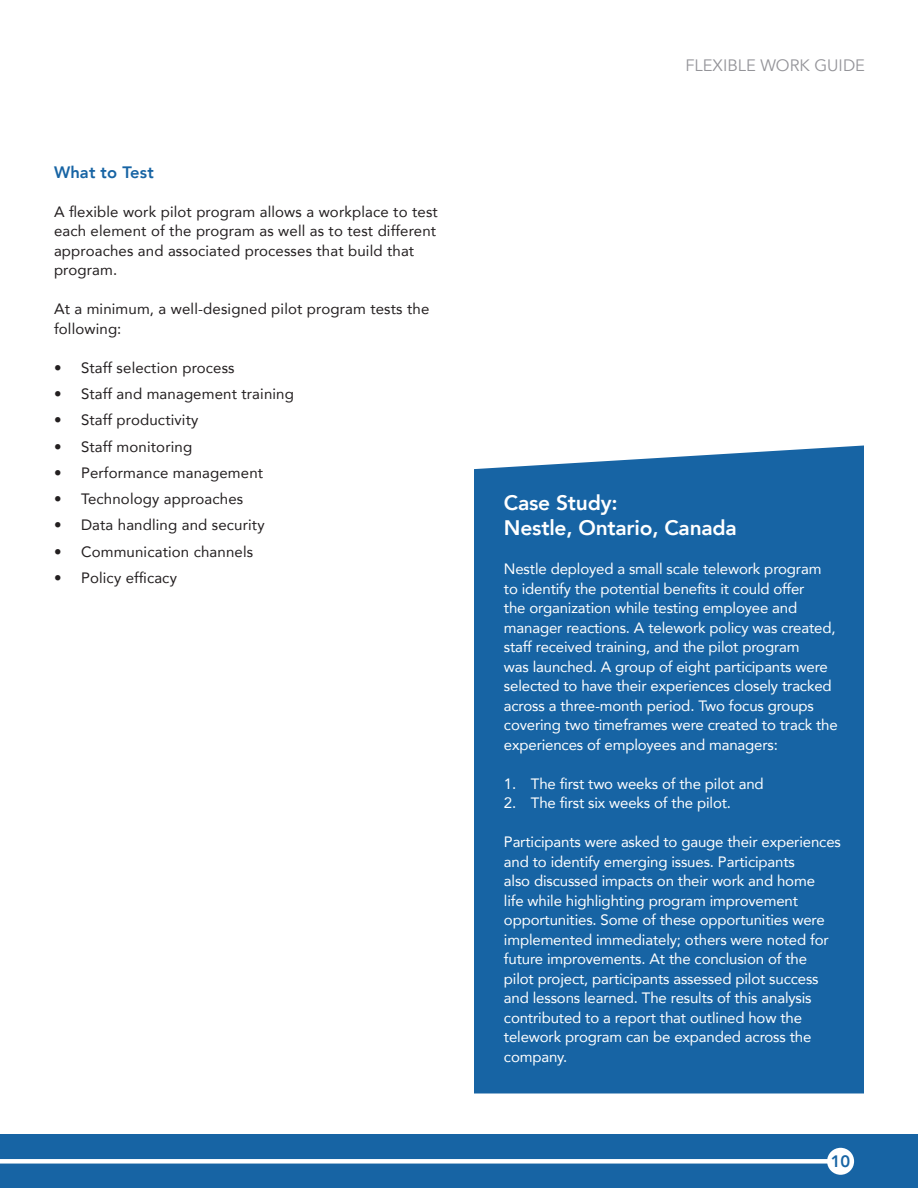
<style>
.page{position:relative;width:918px;height:1188px;background:#fff}
.page>*{position:absolute;margin:0;border:0;box-sizing:border-box;transform-origin:0 0}
.t1{font:800 21px/25.2px "Avenir";letter-spacing:-.01em;color:#fff}
.t2{font:16.5px "Avenir";color:#949499}
.t3{font:800 16.5px "Avenir";letter-spacing:.01em;color:#1764a4}
.t4{font:15px/19.5px "Avenir";letter-spacing:-.01em;color:#fff}
.t5{font:15px/19.5px "Avenir";letter-spacing:.01em;color:#231f20}
</style>
<div class="page">
<div style="left:0;top:1134px;width:918px;height:54px;background:#1764a4"></div>
<div style="left:0;top:1159px;width:830px;height:5px;background:#fff"></div>
<div style="left:827px;top:1148px;width:27px;height:27px;background:#fff;border-radius:50%"></div>
<div style="left:474px;top:445px;width:390px;height:648px;background:#1764a4"></div>
<p class="t3" style="left:54px;top:159px;width:101px">What to Test</p>
<p class="t5" style="left:54px;top:201px;width:385px">A flexible work pilot program allows a workplace to test each element of the program as well as to test different approaches and associated processes that build that program.</p>
<p class="t5" style="left:54px;top:299px;width:377px">At a minimum, a well-designed pilot program tests the following:</p>
<p class="t5" style="left:54px;top:357px;width:182px">• Staff selection process</p>
<p class="t5" style="left:54px;top:384px;width:241px">• Staff and management training</p>
<p class="t5" style="left:54px;top:410px;width:146px">• Staff productivity</p>
<p class="t5" style="left:54px;top:436px;width:140px">• Staff monitoring</p>
<p class="t5" style="left:54px;top:462px;width:211px">• Performance management</p>
<p class="t5" style="left:54px;top:489px;width:191px">• Technology approaches</p>
<p class="t5" style="left:54px;top:515px;width:212px">• Data handling and security</p>
<p class="t5" style="left:54px;top:541px;width:201px">• Communication channels</p>
<p class="t5" style="left:54px;top:567px;width:124px">• Policy efficacy</p>
<p class="t2" style="left:685px;top:55px;width:181px">FLEXIBLE WORK GUIDE</p>
<p class="t1" style="left:504px;top:490px;width:234px">Case Study:<br>Nestle, Ontario, Canada</p>
<p class="t4" style="left:504px;top:559px;width:335px">Nestle deployed a small scale telework program to identify the potential benefits it could offer<br>the organization while testing employee and manager reactions. A telework policy was created, staff received training, and the pilot program<br>was launched. A group of eight participants were selected to have their experiences closely tracked across a three-month period. Two focus groups covering two timeframes were created to track the experiences of employees and managers:</p>
<p class="t4" style="left:504px;top:773px;width:261px">1. The first two weeks of the pilot and</p>
<p class="t4" style="left:504px;top:793px;width:229px">2. The first six weeks of the pilot.</p>
<p class="t4" style="left:504px;top:832px;width:339px">Participants were asked to gauge their experiences and to identify emerging issues. Participants<br>also discussed impacts on their work and home<br>life while highlighting program improvement opportunities. Some of these opportunities were implemented immediately; others were noted for future improvements. At the conclusion of the<br>pilot project, participants assessed pilot success and lessons learned. The results of this analysis contributed to a report that outlined how the telework program can be expanded across the company.</p>
<p class="t3" style="left:831px;top:1149px;width:21px">10</p>
</div>
